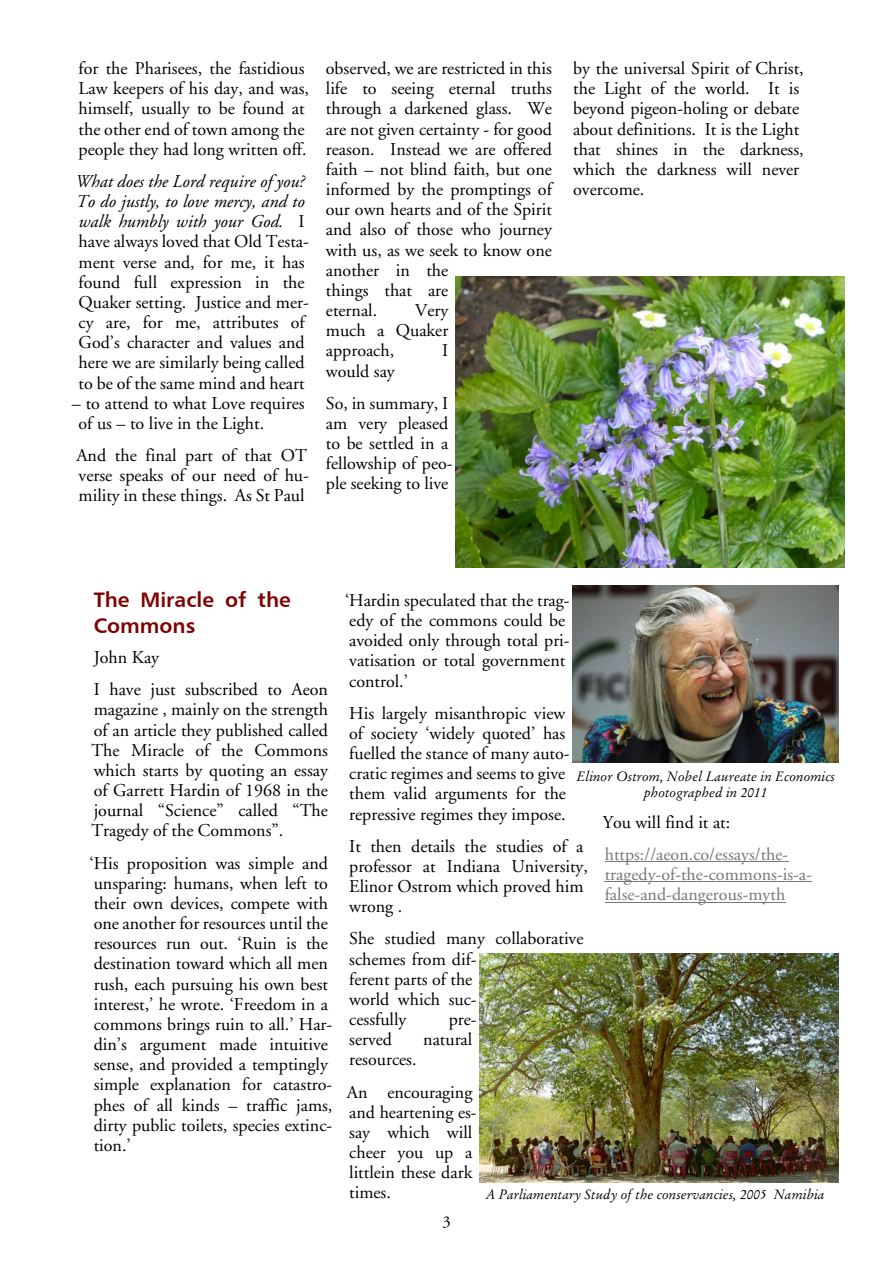
<style>
.page{position:relative;width:893px;height:1263px;background:#fff}
.page>*{position:absolute;margin:0;border:0;box-sizing:border-box;transform-origin:0 0}
.t1{font:21px/26.5px "Humanist 777 BT Bold B";color:#800000}
.t2{font:18px/20.1px "Adobe Garamond";color:#000}
.t3{font:18px/20.1px "Adobe Garamond";color:#777}
.t4{font:16.5px "Adobe Garamond";color:#000}
.t5{font:italic 13.5px/16.2px "Stempel Garamond";color:#000;text-align:center}
.s1{font-style:italic}
</style>
<div class="page">
<hr style="left:605px;top:861px;width:183px;height:1px;background:#777">
<hr style="left:605px;top:881px;width:207px;height:1px;background:#777">
<hr style="left:605px;top:902px;width:180px;height:1px;background:#777">
<img style="left:573px;top:586px;width:266px;height:176px">
<img style="left:480px;top:953px;width:359px;height:229px">
<img style="left:456px;top:276px;width:388px;height:292px">
<p class="t2" style="left:79px;top:60px;width:232px">for the Pharisees, the fastidious<br>Law keepers of his day, and was, himself, usually to be found at the other end of town among the people they had long written off.</p>
<p class="t2" style="left:75px;top:173px;width:235px"><span class="s1">What does the Lord require of you?<br>To do justly, to love mercy, and to walk humbly with your God.</span> I have always loved that Old Testa&shy;ment verse and, for me, it has found full expression in the<br>Quaker setting. Justice and mer&shy;cy are, for me, attributes of<br>God’s character and values and here we are similarly being called to be of the same mind and heart</p>
<p class="t2" style="left:79px;top:395px;width:228px;text-indent:-7px">– to attend to what Love requires of us – to live in the Light.</p>
<p class="t2" style="left:76px;top:447px;width:234px;text-align:justify">And the final part of that OT verse speaks of our need of hu&shy;mility in these things. As St Paul</p>
<p class="t2" style="left:326px;top:60px;width:228px">observed, we are restricted in this life to seeing eternal truths through a darkened glass. We are not given certainty - for good reason. Instead we are offered faith – not blind faith, but one informed by the promptings of our own hearts and of the Spirit and also of those who journey with us, as we seek to know one another in the<br>things that are<br>eternal.</p>
<p class="t2" style="left:326px;top:302px;width:124px;text-align:justify;text-indent:89px">Very much a Quaker approach,</p>
<p class="t2" style="left:442px;top:342px;width:8px">I</p>
<p class="t2" style="left:326px;top:356px;width:124px;line-height:32.1px">would say<br>So, in summary, I</p>
<p class="t2" style="left:326px;top:415px;width:128px">am very pleased to be settled in a fellowship of peo&shy;ple seeking to live</p>
<p class="t2" style="left:573px;top:60px;width:232px">by the universal Spirit of Christ, the Light of the world. It is beyond pigeon-holing or debate about definitions. It is the Light that shines in the darkness, which the darkness will never overcome.</p>
<p class="t1" style="left:94px;top:588px;width:198px">The Miracle of the<br>Commons</p>
<p class="t2" style="left:94px;top:643px;width:236px;line-height:32.1px">John Kay<br>I have just subscribed to Aeon</p>
<p class="t2" style="left:91px;top:701px;width:238px;text-align:justify">magazine , mainly on the strength of an article they published called The Miracle of the Commons which starts by quoting an essay of Garrett Hardin of 1968 in the journal “Science” called “The Tragedy of the Commons”.</p>
<p class="t2" style="left:90px;top:854px;width:244px">‘His proposition was simple and unsparing: humans, when left to their own devices, compete with one another for resources until the resources run out. ‘Ruin is the destination toward which all men rush, each pursuing his own best interest,’ he wrote. ‘Freedom in a commons brings ruin to all.’ Har&shy;din’s argument made intuitive sense, and provided a temptingly simple explanation for catastro&shy;phes of all kinds – traffic jams, dirty public toilets, species extinc&shy;tion.’</p>
<p class="t2" style="left:345px;top:592px;width:226px">‘Hardin speculated that the trag&shy;edy of the commons could be avoided only through total pri&shy;vatisation or total government control.’</p>
<p class="t2" style="left:349px;top:705px;width:222px">His largely misanthropic view of society ‘widely quoted’ has fuelled the stance of many auto&shy;cratic regimes and seems to give them valid arguments for the repressive regimes they impose.</p>
<p class="t2" style="left:349px;top:838px;width:240px">It then details the studies of a professor at Indiana University,<br>Elinor Ostrom which proved him wrong .</p>
<p class="t2" style="left:349px;top:930px;width:236px">She studied many collaborative schemes from dif-<br>ferent parts of the<br>world which suc-<br>cessfully</p>
<p class="t5" style="left:577px;top:769px;width:260px">Elinor Ostrom, Nobel Laureate in Economics photographed in 2011</p>
<p class="t2" style="left:603px;top:814px;width:129px">You will find it at:</p>
<p class="t3" style="left:605px;top:846px;width:209px">https://aeon.co/essays/the&shy;tragedy-of-the-commons-is-a&shy;false-and-dangerous-myth</p>
<p class="t2" style="left:449px;top:1011px;width:29px">pre-</p>
<p class="t2" style="left:349px;top:1031px;width:44px">served</p>
<p class="t2" style="left:423px;top:1031px;width:51px">natural</p>
<p class="t2" style="left:347px;top:1045px;width:127px;line-height:32.1px">resources.<br>An encouraging</p>
<p class="t2" style="left:349px;top:1103px;width:129px">and heartening es&shy;say which will cheer you up a littlein these dark times.</p>
<p class="t4" style="left:442px;top:1216px;width:10px">3</p>
<p class="t5" style="left:486px;top:1187px;width:340px">A Parliamentary Study of the conservancies, 2005 Namibia</p>
</div>
